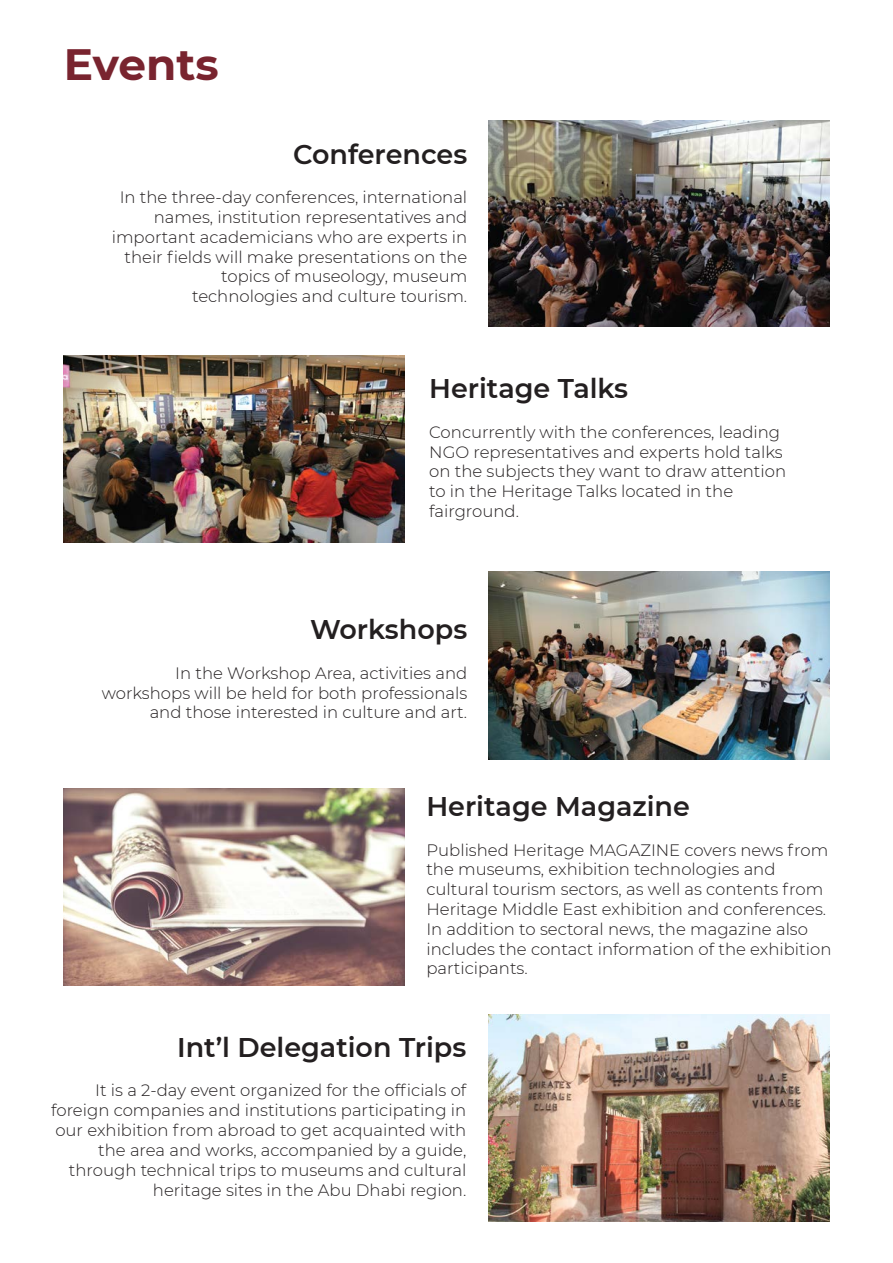
<style>
.page{position:relative;width:893px;height:1263px;background:#fff}
.page>*{position:absolute;margin:0;border:0;box-sizing:border-box;transform-origin:0 0}
.t1{font:700 43.8px "Montserrat";color:#79242f}
.t2{font:600 27px "Montserrat";color:#231f20}
.t3{font:300 16.5px/19.8px "Montserrat";color:#231f20;text-align:right}
</style>
<div class="page">
<img style="left:64px;top:356px;width:340px;height:187px">
<img style="left:488px;top:120px;width:341px;height:207px">
<img style="left:488px;top:572px;width:341px;height:187px">
<img style="left:488px;top:1014px;width:341px;height:207px">
<img style="left:64px;top:788px;width:340px;height:197px">
<h1 class="t1" style="left:64px;top:33px;width:157px">Events</h1>
<h2 class="t2" style="left:293px;top:135px;width:176px">Conferences</h2>
<p class="t3" style="left:112px;top:187px;width:357px">In the three-day conferences, international names, institution representatives and important academicians who are experts in their fields will make presentations on the topics of museology, museum technologies and culture tourism.</p>
<h2 class="t2" style="left:429px;top:369px;width:200px">Heritage Talks</h2>
<p class="t3" style="left:429px;top:422px;width:358px;text-align:left">Concurrently with the conferences, leading NGO representatives and experts hold talks on the subjects they want to draw attention to in the Heritage Talks located in the fairground.</p>
<h2 class="t2" style="left:310px;top:610px;width:159px">Workshops</h2>
<p class="t3" style="left:102px;top:662px;width:367px">In the Workshop Area, activities and workshops will be held for both professionals and those interested in culture and art.</p>
<h2 class="t2" style="left:426px;top:787px;width:265px">Heritage Magazine</h2>
<p class="t3" style="left:426px;top:839px;width:407px;text-align:left">Published Heritage MAGAZINE covers news from the museums, exhibition technologies and cultural tourism sectors, as well as contents from Heritage Middle East exhibition and conferences.<br>In addition to sectoral news, the magazine also includes the contact information of the exhibition participants.</p>
<h2 class="t2" style="left:177px;top:1028px;width:291px">Int’l Delegation Trips</h2>
<p class="t3" style="left:51px;top:1080px;width:417px">It is a 2-day event organized for the officials of foreign companies and institutions participating in our exhibition from abroad to get acquainted with the area and works, accompanied by a guide, through technical trips to museums and cultural heritage sites in the Abu Dhabi region.</p>
</div>
